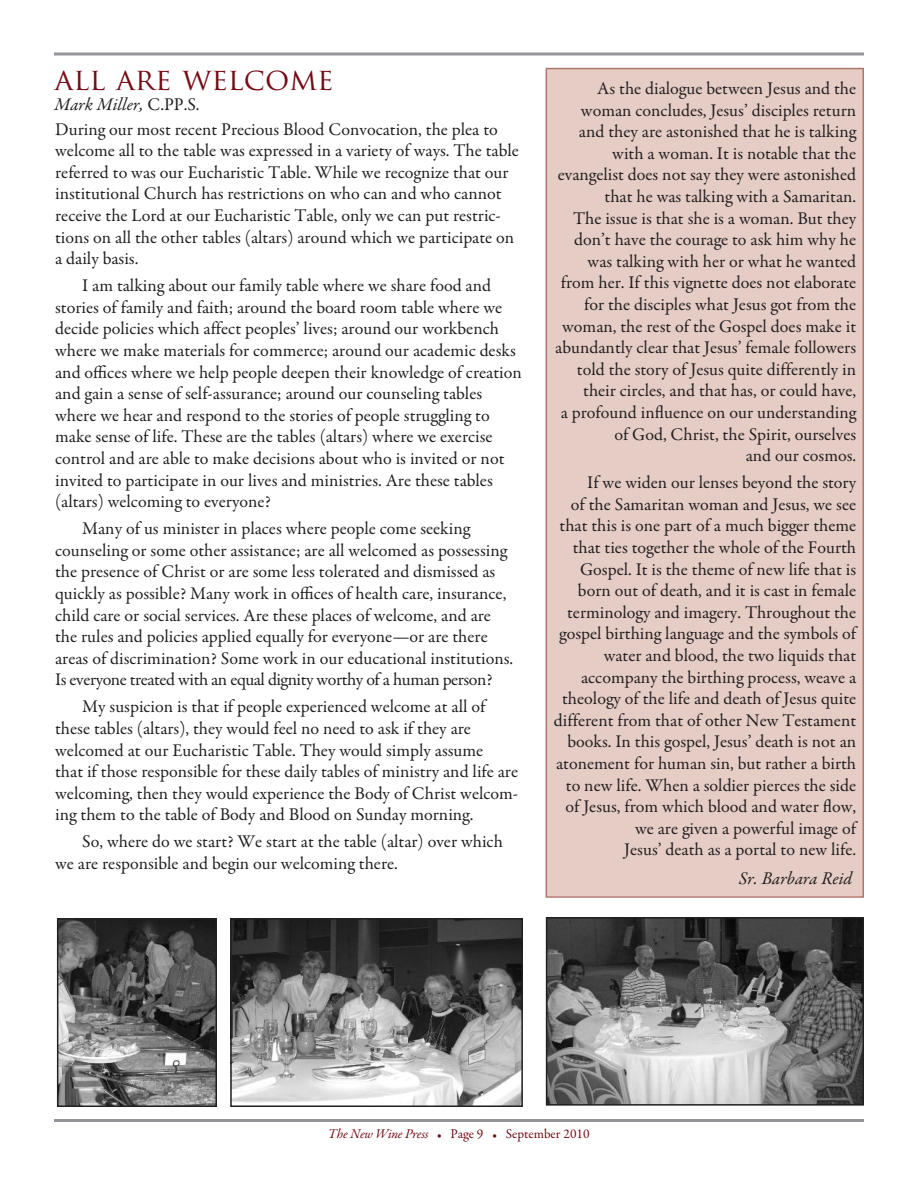
<style>
.page{position:relative;width:918px;height:1188px;background:#fff}
.page>*{position:absolute;margin:0;border:0;box-sizing:border-box;transform-origin:0 0}
.t1{font:30px "Trajan Pro";color:#750c15}
.t2{font:18px/21.6px "Garamond Premr Pro";color:#231f20}
.t3{font:italic 18px "Garamond Premr Pro";color:#231f20}
.t4{font:13.5px "Garamond Premr Pro";color:#750c15}
.s1{font-style:normal}
.s2{font-style:italic}
.s3{font-size:10.5px}
</style>
<div class="page">
<div style="left:547px;top:69px;width:316px;height:827px;background:#e5ccc5"></div>
<div style="left:546px;top:68px;width:318px;height:830px;border:2px solid #b2756a"></div>
<svg style="left:54px;top:52px;width:810px;height:4px"></svg>
<hr style="left:54px;top:1119px;width:810px;height:3px;background:#939598">
<img style="left:60px;top:921px;width:154px;height:183px">
<div style="left:57px;top:918px;width:160px;height:189px;border:2px solid #231f20"></div>
<img style="left:233px;top:921px;width:287px;height:183px">
<div style="left:230px;top:918px;width:293px;height:189px;border:2px solid #231f20"></div>
<img style="left:549px;top:920px;width:312px;height:183px">
<div style="left:546px;top:917px;width:318px;height:189px;border:2px solid #231f20"></div>
<h1 class="t1" style="left:55px;top:68px;width:281px">ALL ARE WELCOME</h1>
<p class="t3" style="left:55px;top:97px;width:146px">Mark Miller, <span class="s1">C.PP.S.</span></p>
<p class="t2" style="left:55px;top:120px;width:465px">During our most recent Precious Blood Convocation, the plea to welcome all to the table was expressed in a variety of ways. The table referred to was our Eucharistic Table. While we recognize that our institutional Church has restrictions on who can and who cannot receive the Lord at our Eucharistic Table, only we can put restric&shy;tions on all the other tables (altars) around which we participate on a daily basis.</p>
<p class="t2" style="left:55px;top:276px;width:468px;text-indent:27px">I am talking about our family table where we share food and stories of family and faith; around the board room table where we decide policies which affect peoples’ lives; around our workbench where we make materials for commerce; around our academic desks and offices where we help people deepen their knowledge of creation and gain a sense of self-assurance; around our counseling tables where we hear and respond to the stories of people struggling to make sense of life. These are the tables (altars) where we exercise control and are able to make decisions about who is invited or not invited to participate in our lives and ministries. Are these tables (altars) welcoming to everyone?</p>
<p class="t2" style="left:55px;top:519px;width:460px;text-indent:27px">many of us minister in places where people come seeking counseling or some other assistance; are all welcomed as possessing the presence of Christ or are some less tolerated and dismissed as quickly as possible? many work in offices of health care, insurance, child care or social services. Are these places of welcome, and are the rules and policies applied equally for everyone—or are there areas of discrimination? Some work in our educational institutions.<br>Is everyone treated with an equal dignity worthy of a human person?</p>
<p class="t2" style="left:55px;top:697px;width:465px;text-indent:27px">my suspicion is that if people experienced welcome at all of these tables (altars), they would feel no need to ask if they are welcomed at our Eucharistic Table. They would simply assume<br>that if those responsible for these daily tables of ministry and life are welcoming, then they would experience the Body of Christ welcom&shy;ing them to the table of Body and Blood on Sunday morning.</p>
<p class="t2" style="left:55px;top:832px;width:449px;text-indent:27px">So, where do we start? We start at the table (altar) over which we are responsible and begin our welcoming there.</p>
<p class="t2" style="left:555px;top:79px;width:302px;text-align:right">As the dialogue between Jesus and the woman concludes, Jesus’ disciples return and they are astonished that he is talking with a woman. It is notable that the evangelist does not say they were astonished that he was talking with a Samaritan.<br>The issue is that she is a woman. But they don’t have the courage to ask him why he was talking with her or what he wanted from her. If this vignette does not elaborate for the disciples what Jesus got from the woman, the rest of the Gospel does make it abundantly clear that Jesus’ female followers told the story of Jesus quite differently in their circles, and that has, or could have,<br>a profound influence on our understanding of God, Christ, the Spirit, ourselves<br>and our cosmos.</p>
<p class="t2" style="left:554px;top:473px;width:304px;text-align:right">If we widen our lenses beyond the story<br>of the Samaritan woman and Jesus, we see that this is one part of a much bigger theme that ties together the whole of the Fourth Gospel. It is the theme of new life that is born out of death, and it is cast in female terminology and imagery. Throughout the gospel birthing language and the symbols of water and blood, the two liquids that accompany the birthing process, weave a theology of the life and death of Jesus quite different from that of other New Testament books. In this gospel, Jesus’ death is not an atonement for human sin, but rather a birth to new life. When a soldier pierces the side of Jesus, from which blood and water flow, we are given a powerful image of<br>Jesus’ death as a portal to new life.</p>
<p class="t3" style="left:739px;top:871px;width:115px">Sr. Barbara Reid</p>
<p class="t4" style="left:328px;top:1128px;width:263px"><span class="s2">The New Wine press</span> <span class="s3">•</span> Page 9 <span class="s3">•</span> September 2010</p>
</div>
